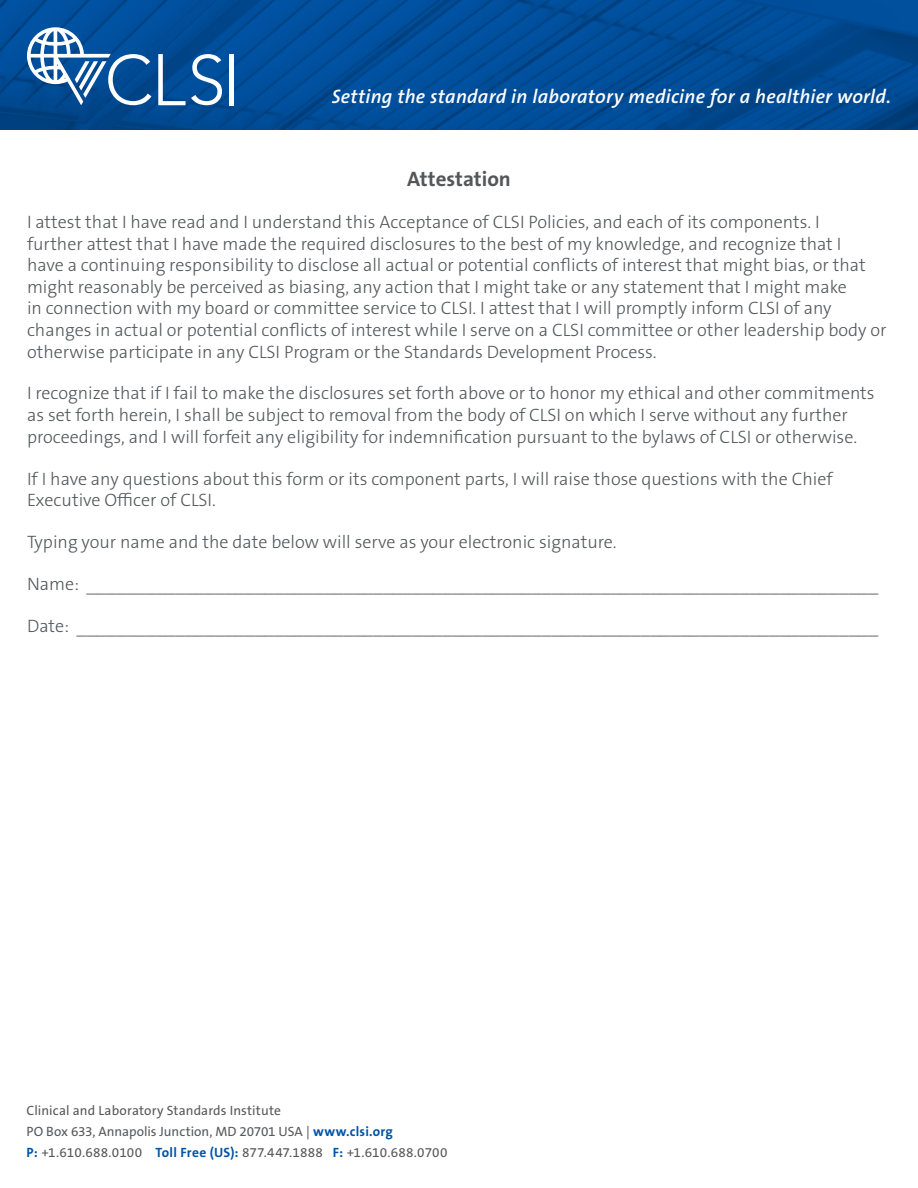
<style>
.page{position:relative;width:918px;height:1188px;background:#fff}
.page>*{position:absolute;margin:0;border:0;box-sizing:border-box;transform-origin:0 0}
.t1{font:700 21px "The Sans B W7";color:#54575a}
.t2{font:italic 600 19.5px "The Sans B W6";letter-spacing:.01em;color:#fff}
.t3{font:300 18px/21.6px "The Sans B W3";color:#54575a}
.t4{font:13.5px/21px "The Sans B W5 Plain";letter-spacing:.005em;color:#58595b}
.s1{font-family:"The Sans B W7";font-weight:700;color:#0054a6}
</style>
<div class="page">
<svg style="left:0;top:0;width:918px;height:130px;background:#004b95"></svg>
<svg style="left:27px;top:27px;width:124px;height:78px"></svg>
<svg style="left:158px;top:54px;width:64px;height:51px"></svg>
<hr style="left:229px;top:54px;width:4px;height:51px;background:#fff">
<p class="t2" style="left:332px;top:85px;width:561px">Setting the standard in laboratory medicine for a healthier world.</p>
<p class="t1" style="left:407px;top:166px;width:105px">Attestation</p>
<p class="t3" style="left:27px;top:211px;width:861px">I attest that I have read and I understand this Acceptance of CLSI Policies, and each of its components. I<br>further attest that I have made the required disclosures to the best of my knowledge, and recognize that I<br>have a continuing responsibility to disclose all actual or potential conflicts of interest that might bias, or that might reasonably be perceived as biasing, any action that I might take or any statement that I might make<br>in connection with my board or committee service to CLSI. I attest that I will promptly inform CLSI of any changes in actual or potential conflicts of interest while I serve on a CLSI committee or other leadership body or otherwise participate in any CLSI Program or the Standards Development Process.</p>
<p class="t3" style="left:27px;top:383px;width:849px">I recognize that if I fail to make the disclosures set forth above or to honor my ethical and other commitments as set forth herein, I shall be subject to removal from the body of CLSI on which I serve without any further proceedings, and I will forfeit any eligibility for indemnification pursuant to the bylaws of CLSI or otherwise.</p>
<p class="t3" style="left:27px;top:468px;width:807px">If I have any questions about this form or its component parts, I will raise those questions with the Chief<br>Executive Officer of CLSI.</p>
<p class="t3" style="left:27px;top:531px;width:591px">Typing your name and the date below will serve as your electronic signature.</p>
<p class="t3" style="left:27px;top:573px;width:853px">Name: ________________________________________________________________________________</p>
<p class="t3" style="left:27px;top:615px;width:853px">Date: _________________________________________________________________________________</p>
<p class="t4" style="left:27px;top:1100px;width:422px">Clinical and Laboratory Standards Institute<br>PO Box 633, Annapolis Junction, MD 20701 USA | <span class="s1">www.clsi.org<br>P:</span> +1.610.688.0100 <span class="s1">Toll Free (US):</span> 877.447.1888 <span class="s1">F:</span> +1.610.688.0700</p>
</div>
